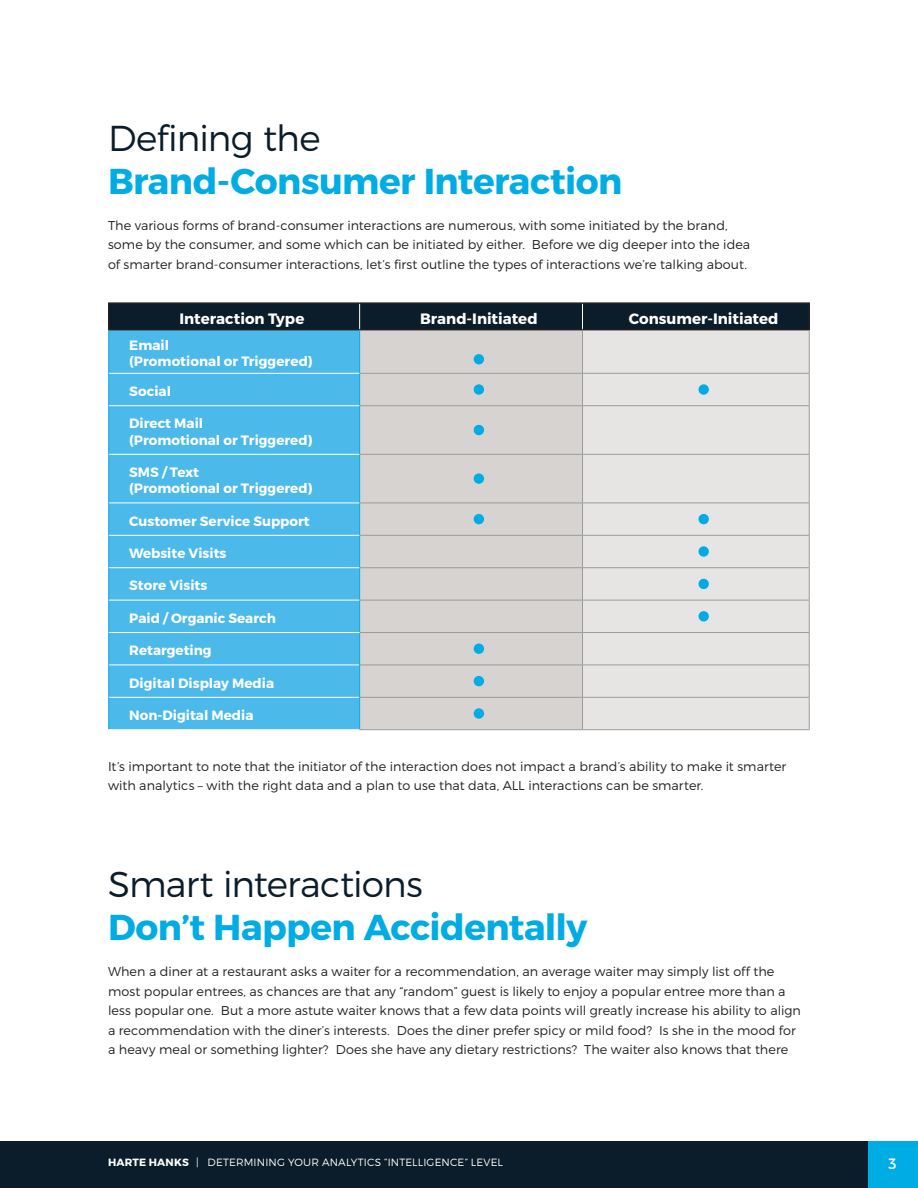
<style>
.page{position:relative;width:918px;height:1188px;background:#fff}
.page>*{position:absolute;margin:0;border:0;box-sizing:border-box;transform-origin:0 0}
.BODY_-_Headline{font:700 36px/43.2px "Montserrat";letter-spacing:-.015em;color:#00ace4}
.FOOTER_-_HH{font:700 15px "Montserrat";color:#fff}
.t1{font:15px "Montserrat";color:#fff}
.FOOTER_-_HH-2{font:700 13.5px/16.2px "Montserrat";color:#fff}
.BODY_-_Copy{font:300 12.75px/19.5px "Montserrat";letter-spacing:.005em;color:#231f20}
.t2{font:300 10.5px "Montserrat";letter-spacing:.015em;color:#fff}
.s1{font-weight:300;color:#0b1d2a}
.s2{font-weight:700}
</style>
<div class="page">
<div style="left:867px;top:1141px;width:51px;height:47px;background:#00ace4"></div>
<div style="left:0;top:1141px;width:867px;height:47px;background:#0b1d2a"></div>
<div style="left:109px;top:330px;width:250px;height:399px;background:#4bb9ea"></div>
<div style="left:360px;top:330px;width:222px;height:399px;background:#d6d3d1"></div>
<div style="left:583px;top:330px;width:226px;height:399px;background:#e6e5e4"></div>
<hr style="left:108px;top:302px;width:252px;height:2px;background:#231f20">
<hr style="left:108px;top:304px;width:2px;height:25px;background:#231f20">
<hr style="left:360px;top:302px;width:223px;height:2px;background:#231f20">
<hr style="left:583px;top:302px;width:227px;height:2px;background:#231f20">
<hr style="left:808px;top:304px;width:2px;height:25px;background:#231f20">
<hr style="left:108px;top:329px;width:252px;height:1px;background:#231f20">
<hr style="left:583px;top:329px;width:227px;height:1px;background:#231f20">
<hr style="left:359px;top:330px;width:1px;height:43px;background:#00ace4">
<hr style="left:359px;top:373px;width:1px;height:33px;background:#00ace4">
<hr style="left:359px;top:406px;width:1px;height:48px;background:#00ace4">
<hr style="left:359px;top:454px;width:1px;height:49px;background:#00ace4">
<hr style="left:359px;top:503px;width:1px;height:32px;background:#00ace4">
<hr style="left:359px;top:535px;width:1px;height:33px;background:#00ace4">
<hr style="left:359px;top:568px;width:1px;height:32px;background:#00ace4">
<hr style="left:359px;top:600px;width:1px;height:32px;background:#00ace4">
<hr style="left:108px;top:330px;width:1px;height:43px;background:#00ace4">
<hr style="left:108px;top:373px;width:1px;height:33px;background:#00ace4">
<hr style="left:108px;top:406px;width:1px;height:48px;background:#00ace4">
<hr style="left:108px;top:454px;width:1px;height:49px;background:#00ace4">
<hr style="left:108px;top:503px;width:1px;height:32px;background:#00ace4">
<hr style="left:108px;top:535px;width:1px;height:33px;background:#00ace4">
<hr style="left:108px;top:568px;width:1px;height:32px;background:#00ace4">
<hr style="left:108px;top:600px;width:1px;height:33px;background:#00ace4">
<hr style="left:108px;top:633px;width:1px;height:32px;background:#00ace4">
<hr style="left:108px;top:665px;width:1px;height:32px;background:#00ace4">
<hr style="left:108px;top:697px;width:1px;height:32px;background:#00ace4">
<hr style="left:109px;top:373px;width:250px;height:1px;background:#fff">
<hr style="left:109px;top:405px;width:250px;height:1px;background:#fff">
<hr style="left:109px;top:454px;width:250px;height:1px;background:#fff">
<hr style="left:109px;top:503px;width:250px;height:1px;background:#fff">
<hr style="left:109px;top:535px;width:250px;height:1px;background:#fff">
<hr style="left:109px;top:567px;width:250px;height:1px;background:#fff">
<hr style="left:582px;top:330px;width:1px;height:43px;background:#9c9b9b">
<hr style="left:360px;top:373px;width:223px;height:1px;background:#9c9b9b">
<hr style="left:583px;top:373px;width:227px;height:1px;background:#9c9b9b">
<hr style="left:582px;top:374px;width:1px;height:31px;background:#9c9b9b">
<hr style="left:360px;top:405px;width:223px;height:1px;background:#9c9b9b">
<hr style="left:583px;top:405px;width:227px;height:1px;background:#9c9b9b">
<hr style="left:582px;top:406px;width:1px;height:48px;background:#9c9b9b">
<hr style="left:360px;top:454px;width:223px;height:1px;background:#9c9b9b">
<hr style="left:583px;top:454px;width:227px;height:1px;background:#9c9b9b">
<hr style="left:582px;top:455px;width:1px;height:48px;background:#9c9b9b">
<hr style="left:360px;top:503px;width:223px;height:1px;background:#9c9b9b">
<hr style="left:583px;top:503px;width:227px;height:1px;background:#9c9b9b">
<hr style="left:582px;top:503px;width:1px;height:32px;background:#9c9b9b">
<hr style="left:360px;top:535px;width:223px;height:1px;background:#9c9b9b">
<hr style="left:583px;top:535px;width:227px;height:1px;background:#9c9b9b">
<hr style="left:582px;top:536px;width:1px;height:31px;background:#9c9b9b">
<hr style="left:360px;top:567px;width:223px;height:1px;background:#9c9b9b">
<hr style="left:583px;top:567px;width:227px;height:1px;background:#9c9b9b">
<hr style="left:582px;top:568px;width:1px;height:32px;background:#9c9b9b">
<hr style="left:360px;top:600px;width:223px;height:1px;background:#9c9b9b">
<hr style="left:583px;top:600px;width:227px;height:1px;background:#9c9b9b">
<hr style="left:582px;top:600px;width:1px;height:32px;background:#9c9b9b">
<hr style="left:360px;top:632px;width:223px;height:1px;background:#9c9b9b">
<hr style="left:583px;top:632px;width:227px;height:1px;background:#9c9b9b">
<hr style="left:360px;top:665px;width:223px;height:1px;background:#9c9b9b">
<hr style="left:583px;top:665px;width:227px;height:1px;background:#9c9b9b">
<hr style="left:360px;top:697px;width:223px;height:1px;background:#9c9b9b">
<hr style="left:583px;top:697px;width:227px;height:1px;background:#9c9b9b">
<hr style="left:360px;top:729px;width:223px;height:1px;background:#9c9b9b">
<hr style="left:583px;top:729px;width:227px;height:1px;background:#9c9b9b">
<svg style="left:109px;top:303px;width:700px;height:27px;background:#0c1d29"></svg>
<hr style="left:582px;top:633px;width:1px;height:32px;background:#9c9b9b">
<hr style="left:582px;top:665px;width:1px;height:32px;background:#9c9b9b">
<hr style="left:582px;top:698px;width:1px;height:31px;background:#9c9b9b">
<hr style="left:809px;top:330px;width:1px;height:43px;background:#9c9b9b">
<hr style="left:809px;top:374px;width:1px;height:31px;background:#9c9b9b">
<hr style="left:809px;top:406px;width:1px;height:48px;background:#9c9b9b">
<hr style="left:809px;top:455px;width:1px;height:48px;background:#9c9b9b">
<hr style="left:809px;top:503px;width:1px;height:32px;background:#9c9b9b">
<hr style="left:809px;top:536px;width:1px;height:31px;background:#9c9b9b">
<hr style="left:809px;top:568px;width:1px;height:32px;background:#9c9b9b">
<hr style="left:809px;top:600px;width:1px;height:32px;background:#9c9b9b">
<hr style="left:809px;top:633px;width:1px;height:32px;background:#9c9b9b">
<hr style="left:809px;top:665px;width:1px;height:32px;background:#9c9b9b">
<hr style="left:809px;top:698px;width:1px;height:31px;background:#9c9b9b">
<hr style="left:109px;top:600px;width:250px;height:1px;background:#fff">
<hr style="left:109px;top:632px;width:251px;height:1px;background:#fff">
<hr style="left:109px;top:665px;width:250px;height:1px;background:#fff">
<hr style="left:109px;top:697px;width:250px;height:1px;background:#fff">
<hr style="left:359px;top:633px;width:1px;height:32px;background:#00ace4">
<hr style="left:359px;top:665px;width:1px;height:32px;background:#00ace4">
<hr style="left:359px;top:697px;width:1px;height:32px;background:#00ace4">
<div style="left:474px;top:354px;width:10px;height:10px;background:#00ace4;border-radius:50%"></div>
<div style="left:474px;top:384px;width:10px;height:11px;background:#00ace4;border-radius:50%"></div>
<div style="left:698px;top:384px;width:11px;height:11px;background:#00ace4;border-radius:50%"></div>
<div style="left:474px;top:425px;width:10px;height:10px;background:#00ace4;border-radius:50%"></div>
<div style="left:474px;top:473px;width:10px;height:11px;background:#00ace4;border-radius:50%"></div>
<div style="left:474px;top:514px;width:10px;height:10px;background:#00ace4;border-radius:50%"></div>
<div style="left:698px;top:514px;width:11px;height:10px;background:#00ace4;border-radius:50%"></div>
<div style="left:698px;top:546px;width:11px;height:11px;background:#00ace4;border-radius:50%"></div>
<div style="left:698px;top:579px;width:11px;height:10px;background:#00ace4;border-radius:50%"></div>
<div style="left:698px;top:611px;width:11px;height:11px;background:#00ace4;border-radius:50%"></div>
<div style="left:474px;top:644px;width:10px;height:10px;background:#00ace4;border-radius:50%"></div>
<div style="left:474px;top:676px;width:10px;height:10px;background:#00ace4;border-radius:50%"></div>
<div style="left:474px;top:708px;width:10px;height:11px;background:#00ace4;border-radius:50%"></div>
<p class="BODY_-_Headline" style="left:108px;top:117px;width:516px"><span class="s1">Defining the<br></span>Brand-Consumer Interaction</p>
<p class="BODY_-_Copy" style="left:108px;top:215px;width:644px">The various forms of brand-consumer interactions are numerous, with some initiated by the brand, some by the consumer, and some which can be initiated by either. Before we dig deeper into the idea of smarter brand-consumer interactions, let’s first outline the types of interactions we’re talking about.</p>
<p class="FOOTER_-_HH" style="left:180px;top:309px;width:126px">Interaction Type</p>
<p class="FOOTER_-_HH" style="left:420px;top:309px;width:119px">Brand-Initiated</p>
<p class="FOOTER_-_HH" style="left:629px;top:309px;width:151px">Consumer-Initiated</p>
<p class="FOOTER_-_HH-2" style="left:129px;top:337px;width:185px">Email<br>(Promotional or Triggered)</p>
<p class="FOOTER_-_HH-2" style="left:129px;top:383px;width:43px">Social</p>
<p class="FOOTER_-_HH-2" style="left:129px;top:416px;width:185px">Direct Mail<br>(Promotional or Triggered)</p>
<p class="FOOTER_-_HH-2" style="left:129px;top:464px;width:185px">SMS / Text<br>(Promotional or Triggered)</p>
<p class="FOOTER_-_HH-2" style="left:129px;top:513px;width:182px">Customer Service Support</p>
<p class="FOOTER_-_HH-2" style="left:129px;top:545px;width:99px">Website Visits</p>
<p class="FOOTER_-_HH-2" style="left:129px;top:578px;width:80px">Store Visits</p>
<p class="FOOTER_-_HH-2" style="left:129px;top:610px;width:148px">Paid / Organic Search</p>
<p class="FOOTER_-_HH-2" style="left:129px;top:643px;width:84px">Retargeting</p>
<p class="FOOTER_-_HH-2" style="left:129px;top:675px;width:146px">Digital Display Media</p>
<p class="FOOTER_-_HH-2" style="left:129px;top:707px;width:126px">Non-Digital Media</p>
<p class="BODY_-_Copy" style="left:108px;top:756px;width:680px">It’s important to note that the initiator of the interaction does not impact a brand’s ability to make it smarter with analytics – with the right data and a plan to use that data, ALL interactions can be smarter.</p>
<p class="BODY_-_Headline" style="left:108px;top:863px;width:481px"><span class="s1">Smart interactions<br></span>Don’t Happen Accidentally</p>
<p class="BODY_-_Copy" style="left:108px;top:962px;width:695px">When a diner at a restaurant asks a waiter for a recommendation, an average waiter may simply list off the most popular entrees, as chances are that any “random” guest is likely to enjoy a popular entree more than a less popular one. But a more astute waiter knows that a few data points will greatly increase his ability to align a recommendation with the diner’s interests. Does the diner prefer spicy or mild food? Is she in the mood for a heavy meal or something lighter? Does she have any dietary restrictions? The waiter also knows that there</p>
<p class="t2" style="left:108px;top:1156px;width:396px"><span class="s2">HARTE HANKS</span> | DETERMINING YOUR ANALYTICS “INTELLIGENCE” LEVEL</p>
<p class="t1" style="left:889px;top:1154px;width:10px">3</p>
</div>
